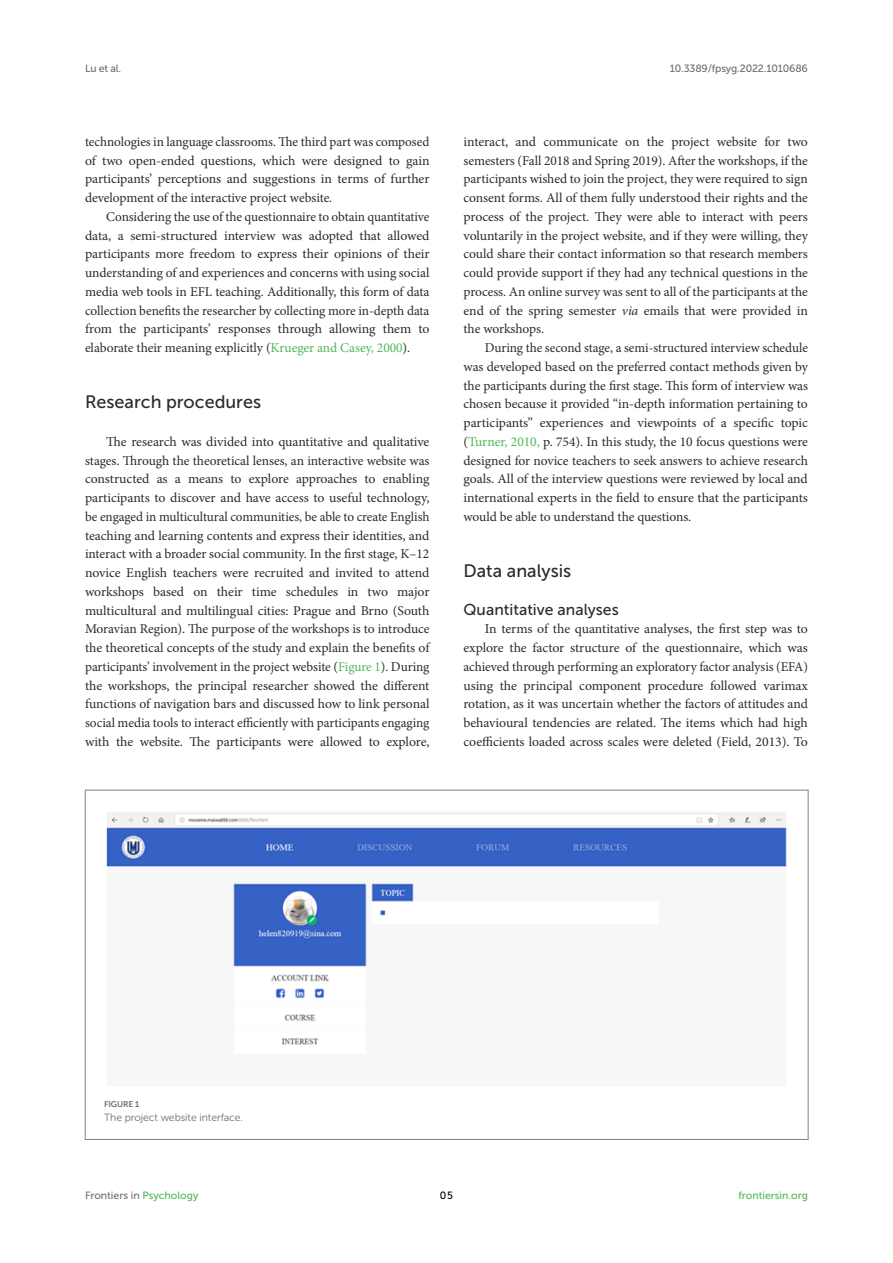
<style>
.page{position:relative;width:893px;height:1263px;background:#fff}
.page>*{position:absolute;margin:0;border:0;box-sizing:border-box;transform-origin:0 0}
.HEAD_2{font:18px "Museo Sans 500";color:#2b2b2a}
.HEAD_3_after_HEAD_2{font:15.75px "Museo Sans 500";color:#2b2b2a}
.TEXT_FLUSH{font:13.5px/18.8px "Minion Pro";letter-spacing:-.005em;color:#2b2b2a;text-align:justify}
.TEXT{font:13.5px/18.8px "Minion Pro";letter-spacing:-.005em;color:#2b2b2a;text-align:justify}
.t1{font:10.5px "Museo Sans 500";letter-spacing:-.015em;color:#706f70}
.FIG_LEG{font:10.5px "Museo Sans 300";letter-spacing:-.01em;color:#706f70}
.t2{font:10.5px "Museo Sans 500";color:#4eb855}
.t3{font:10.5px "Museo Sans 500";color:#000}
.FIG_HD{font:8.25px "Museo Sans 700";letter-spacing:-.01em;color:#706f70}
.s1{color:#4eb855}
.s2{font-style:italic}
</style>
<div class="page">
<img style="left:106px;top:812px;width:681px;height:244px">
<p class="t1" style="left:85px;top:63px;width:38px">Lu et al.</p>
<p class="t1" style="left:670px;top:63px;width:139px">10.3389/fpsyg.2022.1010686</p>
<p class="TEXT" style="left:85px;top:132px;width:346px">technologies in language classrooms. The third part was composed of two open-ended questions, which were designed to gain participants’ perceptions and suggestions in terms of further development of the interactive project website.</p>
<p class="TEXT" style="left:85px;top:207px;width:346px;text-indent:21px">Considering the use of the questionnaire to obtain quantitative data, a semi-structured interview was adopted that allowed participants more freedom to express their opinions of their understanding of and experiences and concerns with using social media web tools in EFL teaching. Additionally, this form of data collection benefits the researcher by collecting more in-depth data from the participants’ responses through allowing them to elaborate their meaning explicitly (<span class="s1">Krueger and Casey, 2000</span>).</p>
<p class="HEAD_2" style="left:85px;top:392px;width:178px">Research procedures</p>
<p class="TEXT_FLUSH" style="left:85px;top:432px;width:346px;text-indent:21px">The research was divided into quantitative and qualitative stages. Through the theoretical lenses, an interactive website was constructed as a means to explore approaches to enabling participants to discover and have access to useful technology, be engaged in multicultural communities, be able to create English teaching and learning contents and express their identities, and interact with a broader social community. In the first stage, K–12 novice English teachers were recruited and invited to attend workshops based on their time schedules in two major multicultural and multilingual cities: Prague and Brno (South Moravian Region). The purpose of the workshops is to introduce the theoretical concepts of the study and explain the benefits of participants’ involvement in the project website (<span class="s1">Figure 1</span>). During the workshops, the principal researcher showed the different functions of navigation bars and discussed how to link personal social media tools to interact efficiently with participants engaging with the website. The participants were allowed to explore,</p>
<p class="TEXT_FLUSH" style="left:463px;top:132px;width:346px">interact, and communicate on the project website for two semesters (Fall 2018 and Spring 2019). After the workshops, if the participants wished to join the project, they were required to sign consent forms. All of them fully understood their rights and the process of the project. They were able to interact with peers voluntarily in the project website, and if they were willing, they could share their contact information so that research members could provide support if they had any technical questions in the process. An online survey was sent to all of the participants at the end of the spring semester <span class="s2">via</span> emails that were provided in the workshops.</p>
<p class="TEXT" style="left:463px;top:338px;width:346px;text-indent:21px">During the second stage, a semi-structured interview schedule was developed based on the preferred contact methods given by the participants during the first stage. This form of interview was chosen because it provided “in-depth information pertaining to participants” experiences and viewpoints of a specific topic (<span class="s1">Turner, 2010,</span> p. 754). In this study, the 10 focus questions were designed for novice teachers to seek answers to achieve research goals. All of the interview questions were reviewed by local and international experts in the field to ensure that the participants would be able to understand the questions.</p>
<p class="HEAD_2" style="left:463px;top:561px;width:109px">Data analysis</p>
<p class="HEAD_3_after_HEAD_2" style="left:463px;top:600px;width:157px">Quantitative analyses</p>
<p class="TEXT_FLUSH" style="left:463px;top:620px;width:346px;text-indent:21px">In terms of the quantitative analyses, the first step was to explore the factor structure of the questionnaire, which was achieved through performing an exploratory factor analysis (EFA) using the principal component procedure followed varimax rotation, as it was uncertain whether the factors of attitudes and behavioural tendencies are related. The items which had high coefficients loaded across scales were deleted (Field, 2013). To</p>
<p class="FIG_HD" style="left:104px;top:1099px;width:37px">FIGURE 1</p>
<p class="FIG_LEG" style="left:104px;top:1111px;width:141px">The project website interface.</p>
<p class="t1" style="left:85px;top:1190px;width:115px">Frontiers in <span class="s1">Psychology</span></p>
<p class="t3" style="left:440px;top:1190px;width:14px">05</p>
<p class="t2" style="left:738px;top:1190px;width:71px">frontiersin.org</p>
</div>
